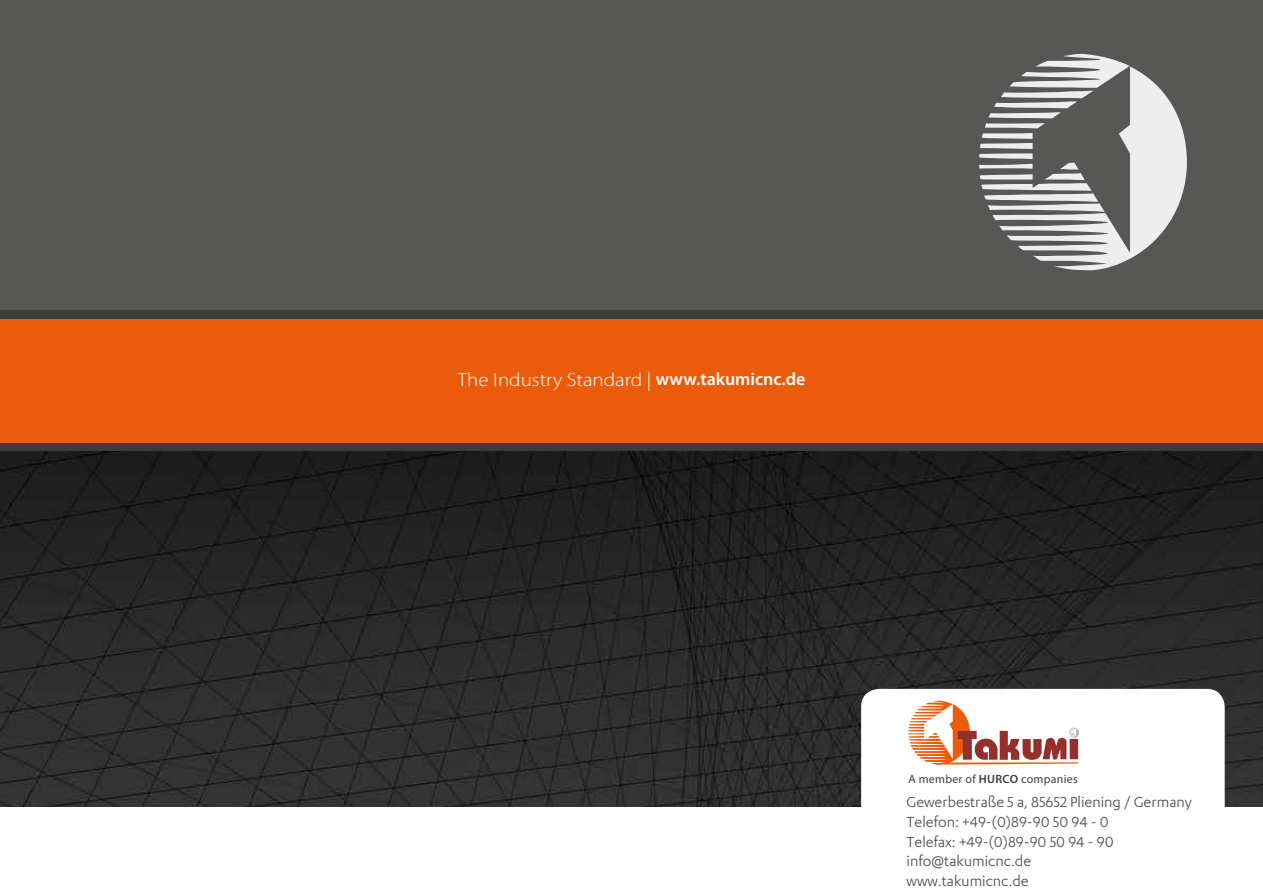
<style>
.page{position:relative;width:1263px;height:893px;background:#fff}
.page>*{position:absolute;margin:0;border:0;box-sizing:border-box;transform-origin:0 0}
.t1{font:300 18.9px "Myriad Pro";color:#fff;scale:1.11 1}
.t2{font:16.5px/19.8px "Karbon";color:#4a4a49}
.t3{font:11.85px "Myriad Pro";letter-spacing:.02em;color:#3c3c3b}
.s1{font-weight:600;font-size:18px}
.s2{font-weight:600}
</style>
<div class="page">
<img style="left:0;top:451px;width:1263px;height:356px">
<div style="left:0;top:0;width:1263px;height:327px;background:#575756"></div>
<div style="left:0;top:310px;width:1263px;height:141px;background:#3c3c3b"></div>
<div style="left:0;top:319px;width:1263px;height:123px;background:#ea5b0b"></div>
<svg style="left:979px;top:54px;width:208px;height:216px"></svg>
<svg style="left:861px;top:689px;width:364px;height:118px"></svg>
<svg style="left:878px;top:710px;width:342px;height:97px"></svg>
<svg style="left:908px;top:701px;width:171px;height:64px"></svg>
<p class="t1" style="left:458px;top:369px;width:315px">The Industry Standard | <span class="s1">www.takumicnc.de</span></p>
<p class="t3" style="left:908px;top:772px;width:171px">A member of <span class="s2">HURCO</span> companies</p>
<p class="t2" style="left:907px;top:792px;width:287px">Gewerbestraße 5 a, 85652 Pliening / Germany<br>Telefon: +49-(0)89-90 50 94 - 0<br>Telefax: +49-(0)89-90 50 94 - 90 info@takumicnc.de<br>www.takumicnc.de</p>
</div>
